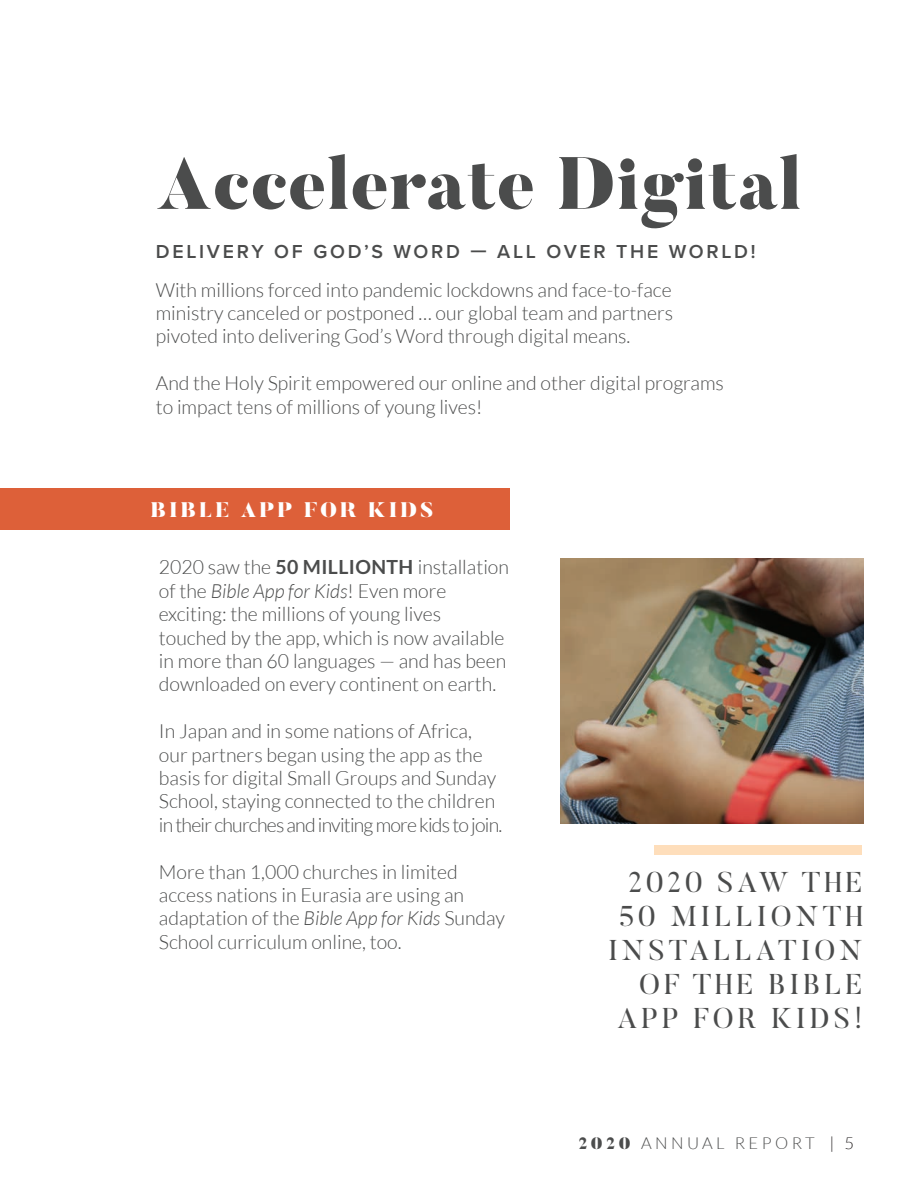
<style>
.page{position:relative;width:918px;height:1188px;background:#fff}
.page>*{position:absolute;margin:0;border:0;box-sizing:border-box;transform-origin:0 0}
.t1{font:900 73.5px "Butler";color:#4b4c4c}
.t2{font:28.5px/34.2px "Butler";letter-spacing:.14em;color:#4b4c4c;text-align:right}
.t3{font:900 21px "Butler";letter-spacing:.14em;color:#fff}
.t4{font:300 19.5px/23.4px "Lato";color:#4b4c4c}
.t5{font:600 19.5px "Proxima Nova";letter-spacing:.14em;color:#4b4c4c}
.t6{font:300 16.5px "Lato";letter-spacing:.21em;color:#4b4c4c}
.s1{font-weight:700}
.s2{font-style:italic}
.s3{font-family:"Butler";font-weight:900}
.s4{color:#231f20}
</style>
<div class="page">
<div style="left:654px;top:846px;width:208px;height:9px;background:#fedebb"></div>
<img style="left:561px;top:559px;width:303px;height:264px">
<div style="left:0;top:489px;width:509px;height:41px;background:#dd6039"></div>
<h1 class="t1" style="left:156px;top:137px;width:647px">Accelerate Digital</h1>
<p class="t5" style="left:156px;top:236px;width:601px">DELIVERY OF GOD’S WORD — ALL OVER THE WORLD!</p>
<p class="t4" style="left:156px;top:278px;width:519px;text-align:justify">With millions forced into pandemic lockdowns and face-to-face ministry canceled or postponed … our global team and partners pivoted into delivering God’s Word through digital means.</p>
<p class="t4" style="left:156px;top:372px;width:570px">And the Holy Spirit empowered our online and other digital programs to impact tens of millions of young lives!</p>
<p class="t3" style="left:150px;top:497px;width:284px">BIBLE APP FOR KIDS</p>
<p class="t4" style="left:159px;top:556px;width:352px">2020 saw the <span class="s1">50 MILLIONTH</span> installation of the <span class="s2">Bible App for Kids</span>! Even more exciting: the millions of young lives touched by the app, which is now available in more than 60 languages — and has been downloaded on every continent on earth.</p>
<p class="t4" style="left:159px;top:719px;width:345px">In Japan and in some nations of Africa, our partners began using the app as the basis for digital Small Groups and Sunday School, staying connected to the children in their churches and inviting more kids to join.</p>
<p class="t4" style="left:159px;top:860px;width:348px">More than 1,000 churches in limited access nations in Eurasia are using an adaptation of the <span class="s2">Bible App for Kids</span> Sunday School curriculum online, too.</p>
<h2 class="t2" style="left:608px;top:864px;width:256px">2020 SAW THE<br>50 MILLIONTH<br>INSTALLATION<br>OF THE BIBLE<br>APP FOR KIDS!</h2>
<p class="t6" style="left:579px;top:1134px;width:277px"><span class="s3">2020</span> ANNUAL REPORT <span class="s4">| 5</span></p>
</div>
